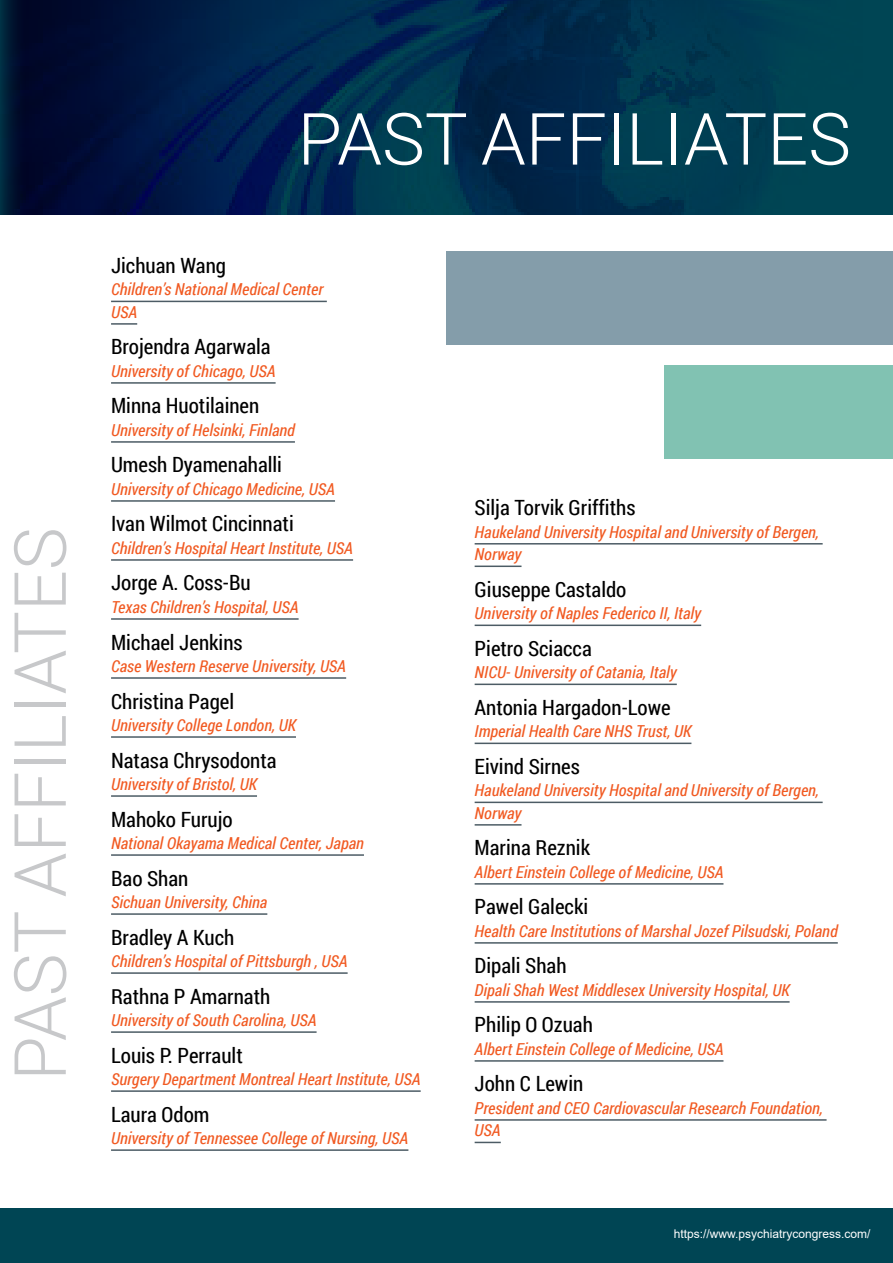
<style>
.page{position:relative;width:893px;height:1263px;background:#fff}
.page>*{position:absolute;margin:0;border:0;box-sizing:border-box;transform-origin:0 0}
.t1{font:300 72px "Roboto";color:#fff}
.t2{font:300 72px "Roboto";color:#c7c8ca}
.t3{font:21px "Roboto Condensed";color:#000}
.t4{font:italic 16.5px/22.5px "Roboto Condensed";color:#f15a22}
.t5{font:12px "Arial";color:#fff}
</style>
<div class="page">
<div style="left:0;top:1209px;width:893px;height:54px;background:#004554"></div>
<div style="left:0;top:0;width:893px;height:215px;background:#004554"></div>
<img style="left:0;top:0;width:767px;height:215px">
<div style="left:446px;top:251px;width:447px;height:93px;background:#849daa"></div>
<div style="left:664px;top:366px;width:229px;height:93px;background:#81c2b2"></div>
<hr style="left:111px;top:301px;width:216px;height:1px;background:#4c5c65">
<hr style="left:111px;top:323px;width:26px;height:2px;background:#4c5c65">
<hr style="left:111px;top:382px;width:165px;height:2px;background:#4c5c65">
<hr style="left:111px;top:441px;width:184px;height:2px;background:#4c5c65">
<hr style="left:111px;top:500px;width:224px;height:2px;background:#4c5c65">
<hr style="left:111px;top:559px;width:242px;height:2px;background:#4c5c65">
<hr style="left:111px;top:618px;width:188px;height:2px;background:#4c5c65">
<hr style="left:111px;top:677px;width:235px;height:2px;background:#4c5c65">
<hr style="left:111px;top:736px;width:185px;height:2px;background:#4c5c65">
<hr style="left:111px;top:795px;width:146px;height:2px;background:#4c5c65">
<hr style="left:111px;top:854px;width:253px;height:2px;background:#4c5c65">
<hr style="left:111px;top:913px;width:156px;height:2px;background:#4c5c65">
<hr style="left:111px;top:972px;width:237px;height:2px;background:#4c5c65">
<hr style="left:111px;top:1031px;width:206px;height:2px;background:#4c5c65">
<hr style="left:111px;top:1090px;width:310px;height:2px;background:#4c5c65">
<hr style="left:111px;top:1149px;width:297px;height:2px;background:#4c5c65">
<hr style="left:475px;top:543px;width:348px;height:1px;background:#4c5c65">
<hr style="left:475px;top:565px;width:46px;height:2px;background:#4c5c65">
<hr style="left:475px;top:624px;width:226px;height:2px;background:#4c5c65">
<hr style="left:475px;top:683px;width:202px;height:2px;background:#4c5c65">
<hr style="left:475px;top:743px;width:216px;height:1px;background:#4c5c65">
<hr style="left:475px;top:802px;width:348px;height:1px;background:#4c5c65">
<hr style="left:475px;top:824px;width:46px;height:2px;background:#4c5c65">
<hr style="left:475px;top:883px;width:248px;height:2px;background:#4c5c65">
<hr style="left:475px;top:942px;width:363px;height:2px;background:#4c5c65">
<hr style="left:475px;top:1001px;width:315px;height:2px;background:#4c5c65">
<hr style="left:475px;top:1060px;width:248px;height:2px;background:#4c5c65">
<hr style="left:475px;top:1119px;width:351px;height:2px;background:#4c5c65">
<svg style="left:475px;top:1142px;width:26px;height:1px"></svg>
<h1 class="t2" style="left:-10px;top:1081px;width:555px;rotate:-90deg">PAST AFFILIATES</h1>
<h1 class="t1" style="left:298px;top:89px;width:555px">PAST AFFILIATES</h1>
<p class="t3" style="left:111px;top:251px;width:117px">Jichuan Wang</p>
<p class="t4" style="left:111px;top:278px;width:214px">Children’s National Medical Center<br>USA</p>
<p class="t3" style="left:111px;top:332px;width:161px">Brojendra Agarwala</p>
<p class="t4" style="left:111px;top:359px;width:166px">University of Chicago, USA</p>
<p class="t3" style="left:111px;top:391px;width:150px">Minna Huotilainen</p>
<p class="t4" style="left:111px;top:418px;width:185px">University of Helsinki, Finland</p>
<p class="t3" style="left:111px;top:450px;width:172px">Umesh Dyamenahalli</p>
<p class="t4" style="left:111px;top:477px;width:225px">University of Chicago Medicine, USA</p>
<p class="t3" style="left:111px;top:509px;width:184px">Ivan Wilmot Cincinnati</p>
<p class="t4" style="left:111px;top:536px;width:244px">Children’s Hospital Heart Institute, USA</p>
<p class="t3" style="left:111px;top:568px;width:141px">Jorge A. Coss-Bu</p>
<p class="t4" style="left:111px;top:595px;width:189px">Texas Children’s Hospital, USA</p>
<p class="t3" style="left:111px;top:627px;width:133px">Michael Jenkins</p>
<p class="t4" style="left:111px;top:654px;width:237px">Case Western Reserve University, USA</p>
<p class="t3" style="left:111px;top:686px;width:125px">Christina Pagel</p>
<p class="t4" style="left:111px;top:713px;width:186px">University College London, UK</p>
<p class="t3" style="left:111px;top:745px;width:167px">Natasa Chrysodonta</p>
<p class="t4" style="left:111px;top:772px;width:147px">University of Bristol, UK</p>
<p class="t3" style="left:111px;top:804px;width:123px">Mahoko Furujo</p>
<p class="t4" style="left:111px;top:831px;width:254px">National Okayama Medical Center, Japan</p>
<p class="t3" style="left:111px;top:863px;width:79px">Bao Shan</p>
<p class="t4" style="left:111px;top:890px;width:158px">Sichuan University, China</p>
<p class="t3" style="left:111px;top:922px;width:125px">Bradley A Kuch</p>
<p class="t4" style="left:111px;top:949px;width:238px">Children’s Hospital of Pittsburgh , USA</p>
<p class="t3" style="left:111px;top:981px;width:161px">Rathna P Amarnath</p>
<p class="t4" style="left:111px;top:1008px;width:207px">University of South Carolina, USA</p>
<p class="t3" style="left:111px;top:1040px;width:133px">Louis P. Perrault</p>
<p class="t4" style="left:111px;top:1067px;width:311px">Surgery Department Montreal Heart Institute, USA</p>
<p class="t3" style="left:111px;top:1099px;width:100px">Laura Odom</p>
<p class="t4" style="left:111px;top:1126px;width:299px">University of Tennessee College of Nursing, USA</p>
<p class="t3" style="left:475px;top:493px;width:162px">Silja Torvik Griffiths</p>
<p class="t4" style="left:475px;top:520px;width:346px">Haukeland University Hospital and University of Bergen,<br>Norway</p>
<p class="t3" style="left:475px;top:575px;width:153px">Giuseppe Castaldo</p>
<p class="t4" style="left:475px;top:602px;width:228px">University of Naples Federico II, Italy</p>
<p class="t3" style="left:475px;top:634px;width:119px">Pietro Sciacca</p>
<p class="t4" style="left:475px;top:661px;width:204px">NICU- University of Catania, Italy</p>
<p class="t3" style="left:475px;top:693px;width:198px">Antonia Hargadon-Lowe</p>
<p class="t4" style="left:475px;top:720px;width:218px">Imperial Health Care NHS Trust, UK</p>
<p class="t3" style="left:475px;top:752px;width:107px">Eivind Sirnes</p>
<p class="t4" style="left:475px;top:779px;width:346px">Haukeland University Hospital and University of Bergen,<br>Norway</p>
<p class="t3" style="left:475px;top:833px;width:117px">Marina Reznik</p>
<p class="t4" style="left:475px;top:860px;width:250px">Albert Einstein College of Medicine, USA</p>
<p class="t3" style="left:475px;top:892px;width:115px">Pawel Galecki</p>
<p class="t4" style="left:475px;top:919px;width:365px">Health Care Institutions of Marshal Jozef Pilsudski, Poland</p>
<p class="t3" style="left:475px;top:951px;width:93px">Dipali Shah</p>
<p class="t4" style="left:475px;top:978px;width:316px">Dipali Shah West Middlesex University Hospital, UK</p>
<p class="t3" style="left:475px;top:1010px;width:120px">Philip O Ozuah</p>
<p class="t4" style="left:475px;top:1037px;width:250px">Albert Einstein College of Medicine, USA</p>
<p class="t3" style="left:475px;top:1069px;width:110px">John C Lewin</p>
<p class="t4" style="left:475px;top:1096px;width:350px">President and CEO Cardiovascular Research Foundation,<br>USA</p>
<p class="t5" style="left:674px;top:1225px;width:198px">https://www.psychiatrycongress.com/</p>
</div>
